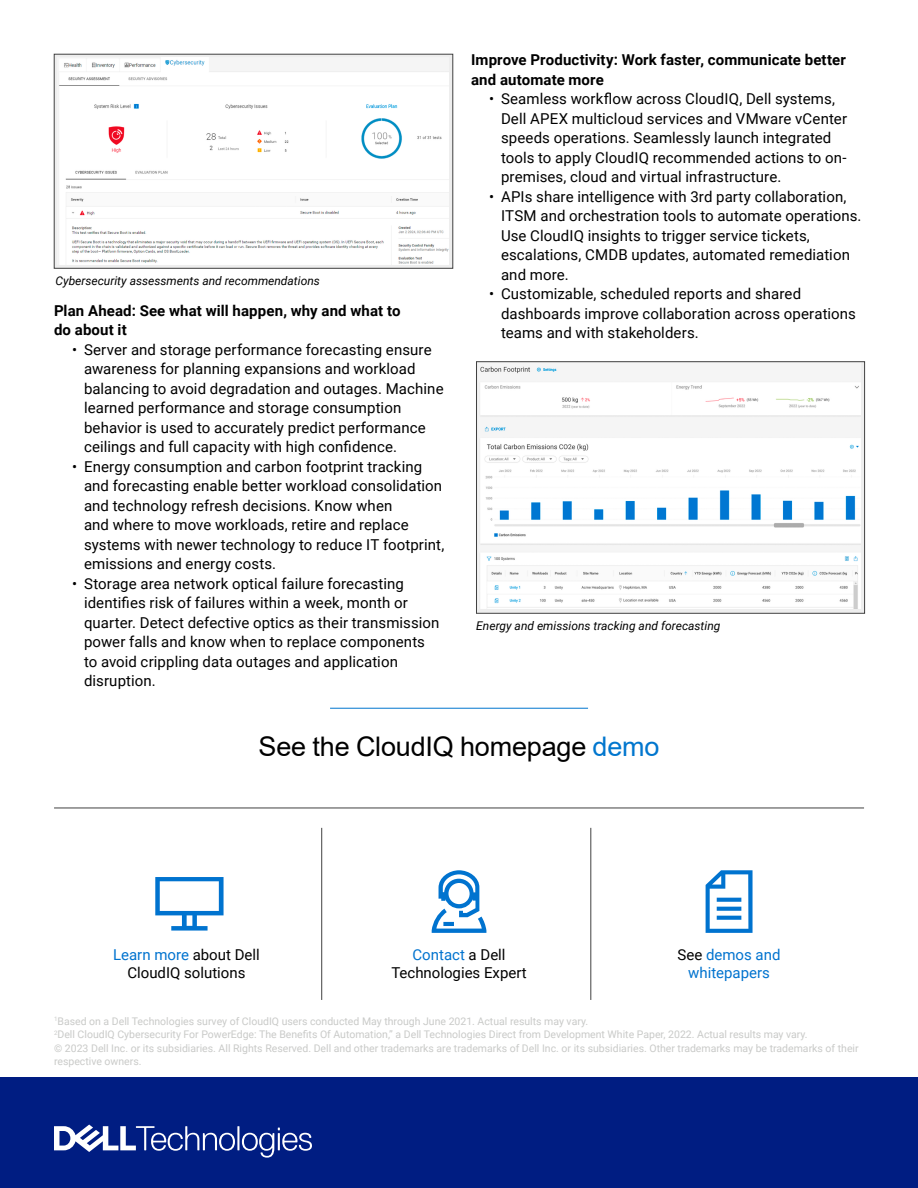
<style>
.page{position:relative;width:918px;height:1188px;background:#fff}
.page>*{position:absolute;margin:0;border:0;box-sizing:border-box;transform-origin:0 0}
.t1{font:27px "Arial";letter-spacing:-.005em;color:#000}
.t2{font:15px/19.5px "Roboto";letter-spacing:.005em;color:#000}
.t3{font:700 15px/19.5px "Roboto";letter-spacing:.01em;color:#000}
.t4{font:15px/18px "Roboto";color:#0073cf;text-align:center}
.t5{font:italic 12px "Roboto";color:#000}
.t6{font:10.5px/13.5px "Roboto";color:#c9cac8}
.s1{color:#0076ce}
.s2{color:#0073cf}
.s3{color:#000}
</style>
<div class="page">
<hr style="left:54px;top:808px;width:810px;height:1px;background:#424242">
<div style="left:0;top:1077px;width:918px;height:111px;background:#001d82"></div>
<svg style="left:54px;top:1125px;width:258px;height:33px"></svg>
<hr style="left:591px;top:828px;width:1px;height:172px;background:#424242">
<hr style="left:321px;top:828px;width:1px;height:172px;background:#424242">
<svg style="left:706px;top:870px;width:47px;height:63px"></svg>
<svg style="left:432px;top:870px;width:54px;height:63px"></svg>
<svg style="left:155px;top:877px;width:69px;height:54px"></svg>
<img style="left:479px;top:364px;width:382px;height:245px">
<div style="left:476px;top:362px;width:389px;height:252px;border:1px solid #424242"></div>
<div style="left:54px;top:54px;width:399px;height:214px;background:linear-gradient(to right,#f6f6f6,#f6f6f6)"></div>
<img style="left:58px;top:57px;width:391px;height:207px">
<div style="left:54px;top:54px;width:399px;height:214px;border:1px solid #424242"></div>
<hr style="left:330px;top:708px;width:258px;height:1px;background:#0076ce">
<p class="t5" style="left:56px;top:272px;width:266px">Cybersecurity assessments and recommendations</p>
<p class="t3" style="left:54px;top:300px;width:348px">Plan Ahead: See what will happen, why and what to do about it</p>
<p class="t2" style="left:84px;top:339px;width:361px;text-indent:-12px">• Server and storage performance forecasting ensure awareness for planning expansions and workload balancing to avoid degradation and outages. Machine learned performance and storage consumption behavior is used to accurately predict performance ceilings and full capacity with high confidence.</p>
<p class="t2" style="left:84px;top:456px;width:362px;text-indent:-12px">• Energy consumption and carbon footprint tracking and forecasting enable better workload consolidation and technology refresh decisions. Know when<br>and where to move workloads, retire and replace systems with newer technology to reduce IT footprint, emissions and energy costs.</p>
<p class="t2" style="left:84px;top:573px;width:357px;text-indent:-12px">• Storage area network optical failure forecasting identifies risk of failures within a week, month or quarter. Detect defective optics as their transmission power falls and know when to replace components to avoid crippling data outages and application disruption.</p>
<p class="t3" style="left:471px;top:50px;width:376px">Improve Productivity: Work faster, communicate better and automate more</p>
<p class="t2" style="left:501px;top:89px;width:348px;text-indent:-12px">• Seamless workflow across CloudIQ, Dell systems, Dell APEX multicloud services and VMware vCenter speeds operations. Seamlessly launch integrated tools to apply CloudIQ recommended actions to on&shy;premises, cloud and virtual infrastructure.</p>
<p class="t2" style="left:501px;top:186px;width:362px;text-indent:-12px">• APIs share intelligence with 3rd party collaboration, ITSM and orchestration tools to automate operations.<br>Use CloudIQ insights to trigger service tickets, escalations, CMDB updates, automated remediation and more.</p>
<p class="t2" style="left:501px;top:284px;width:356px;text-indent:-12px">• Customizable, scheduled reports and shared dashboards improve collaboration across operations teams and with stakeholders.</p>
<p class="t5" style="left:476px;top:617px;width:246px">Energy and emissions tracking and forecasting</p>
<h1 class="t1" style="left:259px;top:728px;width:403px">See the CloudIQ homepage <span class="s1">demo</span></h1>
<p class="t2" style="left:113px;top:945px;width:148px;line-height:18px;text-align:center"><span class="s2">Learn more</span> about Dell<br>CloudIQ solutions</p>
<p class="t2" style="left:391px;top:945px;width:137px;line-height:18px;text-align:center"><span class="s2">Contact</span> a Dell<br>Technologies Expert</p>
<p class="t4" style="left:678px;top:945px;width:104px"><span class="s3">See</span> demos and whitepapers</p>
<p class="t6" style="left:54px;top:1014px;width:806px"><sup>1</sup>Based on a Dell Technologies survey of CloudIQ users conducted May through June 2021. Actual results may vary.<br><sup>2</sup>Dell CloudIQ Cybersecurity For PowerEdge: The Benefits Of Automation,” a Dell Technologies Direct from Development White Paper, 2022. Actual results may vary.<br>© 2023 Dell Inc. or its subsidiaries. All Rights Reserved. Dell and other trademarks are trademarks of Dell Inc. or its subsidiaries. Other trademarks may be trademarks of their respective owners.</p>
</div>
